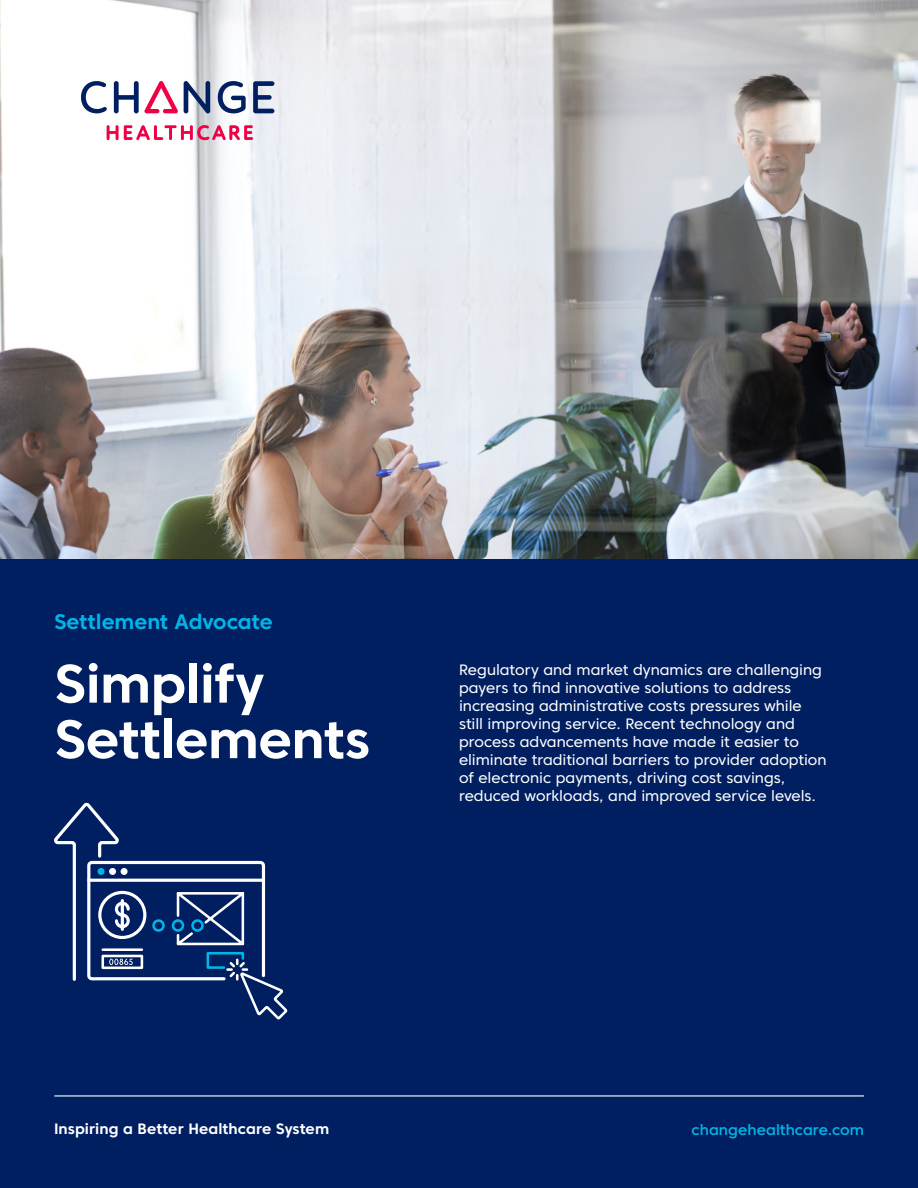
<style>
.page{position:relative;width:918px;height:1188px;background:#fff}
.page>*{position:absolute;margin:0;border:0;box-sizing:border-box;transform-origin:0 0}
.t1{font:700 54px/55.5px "Core Sans C 65";letter-spacing:-.01em;color:#fff}
.Product_Name{font:700 21px "Core Sans C 65";letter-spacing:-.005em;color:#00b5e6}
.Body_Copy{font:15px/18px "Core Sans C 45";color:#fff}
.t2{font:700 15px "Core Sans C 65";letter-spacing:.005em;color:#fff}
.t3{font:500 15px "Core Sans C 55";letter-spacing:.005em;color:#00b5e6}
</style>
<div class="page">
<img style="left:0;top:0;width:918px;height:560px">
<svg style="left:184px;top:81px;width:26px;height:32px"></svg>
<svg style="left:81px;top:81px;width:26px;height:32px"></svg>
<svg style="left:218px;top:81px;width:28px;height:32px"></svg>
<svg style="left:253px;top:81px;width:21px;height:32px"></svg>
<svg style="left:114px;top:81px;width:64px;height:32px"></svg>
<svg style="left:107px;top:125px;width:146px;height:15px"></svg>
<div style="left:0;top:560px;width:918px;height:628px;background:#001f61"></div>
<hr style="left:54px;top:1095px;width:810px;height:2px;background:#fff">
<svg style="left:54px;top:802px;width:234px;height:218px"></svg>
<p class="Product_Name" style="left:54px;top:608px;width:220px">Settlement Advocate</p>
<p class="t1" style="left:54px;top:656px;width:318px">Simplify<br>Settlements</p>
<p class="Body_Copy" style="left:459px;top:661px;width:369px">Regulatory and market dynamics are challenging payers to find innovative solutions to address increasing administrative costs pressures while still improving service. Recent technology and process advancements have made it easier to eliminate traditional barriers to provider adoption of electronic payments, driving cost savings, reduced workloads, and improved service levels.</p>
<p class="t2" style="left:54px;top:1120px;width:277px">Inspiring a Better Healthcare System</p>
<p class="t3" style="left:692px;top:1120px;width:174px">changehealthcare.com</p>
</div>
